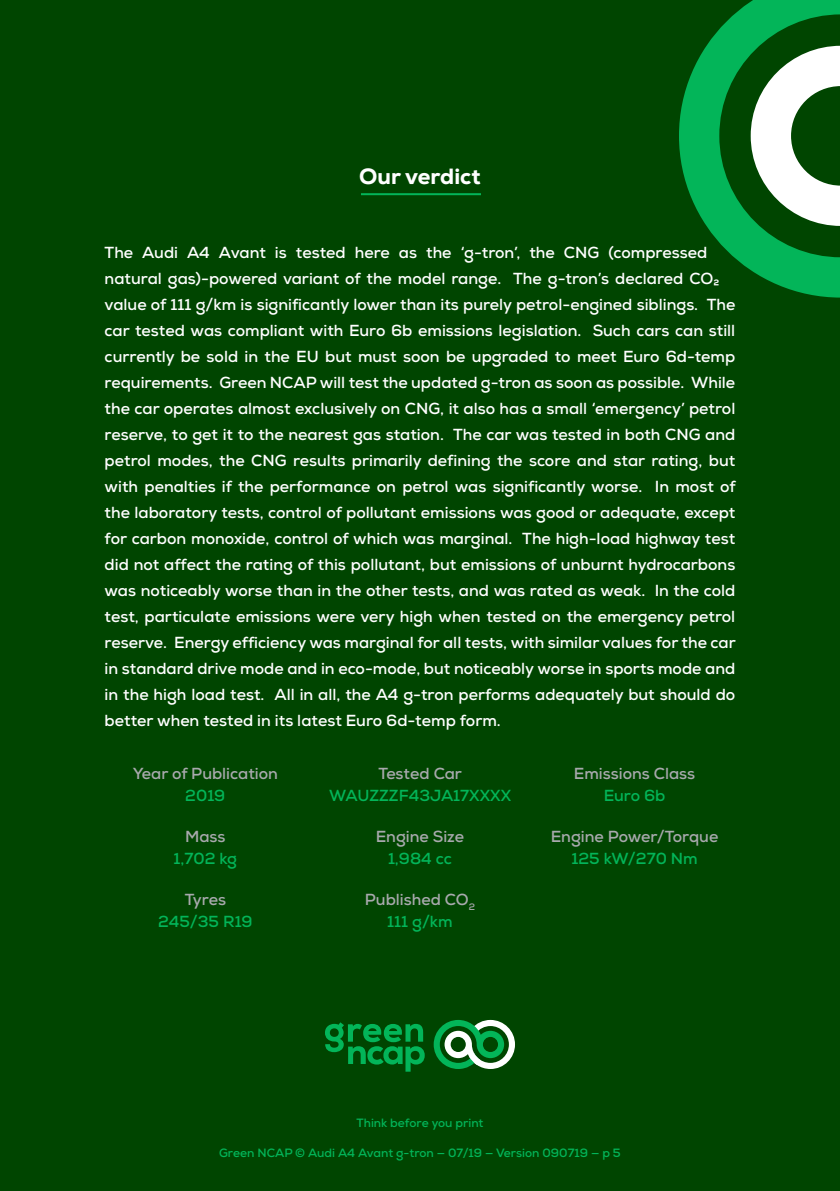
<style>
.page{position:relative;width:840px;height:1191px;background:#fff}
.page>*{position:absolute;margin:0;border:0;box-sizing:border-box;transform-origin:0 0}
.Verdict{font:800 22px "Nexa";color:#fff}
.VerdictBody{font:700 16px/26px "Nexa";color:#fff}
.SpecTitle{font:700 16px "Nexa";color:#a8a9ad}
.SpecBody{font:700 16px "Nexa";color:#03b559}
.VersionGreen{font:700 12px "Nexa";color:#03b559}
</style>
<div class="page">
<div style="left:0;top:0;width:839px;height:1191px;background:#004500"></div>
<svg style="left:679px;top:0;width:160px;height:297px"></svg>
<svg style="left:325px;top:1022px;width:99px;height:49px"></svg>
<svg style="left:433px;top:1020px;width:81px;height:49px"></svg>
<hr style="left:361px;top:193px;width:119px;height:2px;background:#03b559">
<p class="Verdict" style="left:359px;top:162px;width:123px">Our verdict</p>
<p class="VerdictBody" style="left:105px;top:239px;width:632px">The Audi A4 Avant is tested here as the ‘g-tron’, the CNG (compressed natural gas)-powered variant of the model range. The g-tron’s declared CO₂ value of 111 g/km is significantly lower than its purely petrol-engined siblings. The car tested was compliant with Euro 6b emissions legislation. Such cars can still currently be sold in the EU but must soon be upgraded to meet Euro 6d-temp requirements. Green NCAP will test the updated g-tron as soon as possible. While the car operates almost exclusively on CNG, it also has a small ‘emergency’ petrol reserve, to get it to the nearest gas station. The car was tested in both CNG and petrol modes, the CNG results primarily defining the score and star rating, but with penalties if the performance on petrol was significantly worse. In most of the laboratory tests, control of pollutant emissions was good or adequate, except for carbon monoxide, control of which was marginal. The high-load highway test did not affect the rating of this pollutant, but emissions of unburnt hydrocarbons was noticeably worse than in the other tests, and was rated as weak. In the cold test, particulate emissions were very high when tested on the emergency petrol reserve. Energy efficiency was marginal for all tests, with similar values for the car in standard drive mode and in eco-mode, but noticeably worse in sports mode and in the high load test. All in all, the A4 g-tron performs adequately but should do better when tested in its latest Euro 6d-temp form.</p>
<p class="SpecTitle" style="left:133px;top:762px;width:147px">Year of Publication</p>
<p class="SpecBody" style="left:185px;top:784px;width:42px">2019</p>
<p class="SpecTitle" style="left:378px;top:762px;width:85px">Tested Car</p>
<p class="SpecBody" style="left:329px;top:784px;width:183px">WAUZZZF43JA17XXXX</p>
<p class="SpecTitle" style="left:573px;top:762px;width:123px">Emissions Class</p>
<p class="SpecBody" style="left:603px;top:784px;width:63px">Euro 6b</p>
<p class="SpecTitle" style="left:185px;top:826px;width:42px">Mass</p>
<p class="SpecBody" style="left:173px;top:848px;width:65px">1,702 kg</p>
<p class="SpecTitle" style="left:375px;top:826px;width:90px">Engine Size</p>
<p class="SpecBody" style="left:388px;top:848px;width:65px">1,984 cc</p>
<p class="SpecTitle" style="left:550px;top:826px;width:169px">Engine Power/Torque</p>
<p class="SpecBody" style="left:571px;top:848px;width:128px">125 kW/270 Nm</p>
<p class="SpecTitle" style="left:185px;top:889px;width:43px">Tyres</p>
<p class="SpecBody" style="left:158px;top:911px;width:96px">245/35 R19</p>
<p class="SpecTitle" style="left:364px;top:889px;width:112px">Published CO<sub>2</sub></p>
<p class="SpecBody" style="left:387px;top:911px;width:67px">111 g/km</p>
<p class="VersionGreen" style="left:356px;top:1115px;width:128px">Think before you print</p>
<p class="VersionGreen" style="left:219px;top:1145px;width:403px">Green NCAP © Audi A4 Avant g-tron — 07/19 — Version 090719 — p 5</p>
</div>
